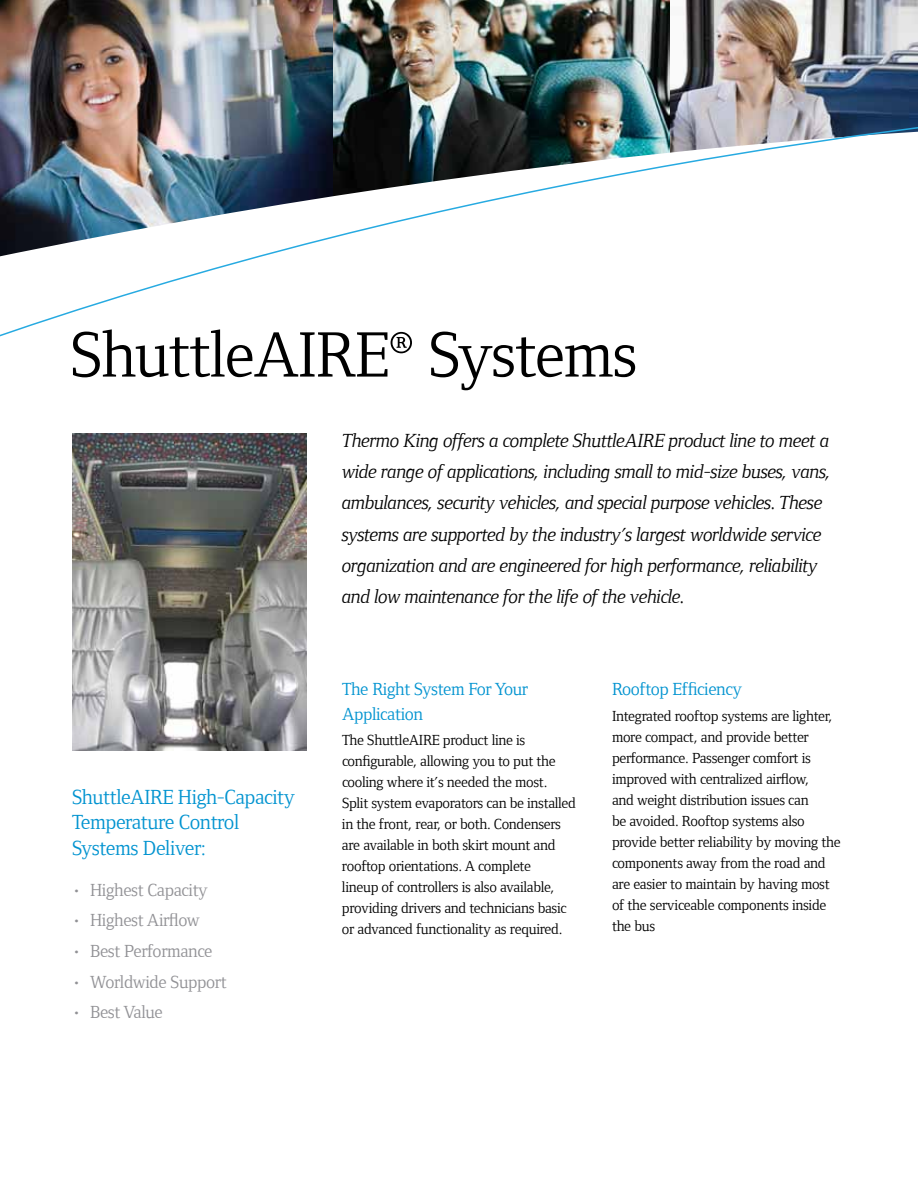
<style>
.page{position:relative;width:918px;height:1188px;background:#fff}
.page>*{position:absolute;margin:0;border:0;box-sizing:border-box;transform-origin:0 0}
.t1{font:66px "Foundry Form Serif Book OSF";letter-spacing:-.02em;color:#000}
.t2{font:21px/25.2px "Foundry Form Serif Book OSF";letter-spacing:-.02em;color:#0093d0}
.t3{font:italic 19.5px/31.2px "Foundry Form Serif";letter-spacing:-.02em;color:#000}
.t4{font:18px "Foundry Form Serif Book OSF";letter-spacing:-.02em;color:#919195}
.t5{font:18px/24.6px "Foundry Form Serif Book OSF";letter-spacing:-.02em;color:#0093d0}
.t6{font:15px/21px "Foundry Form Serif Book OSF";letter-spacing:-.02em;color:#000}
</style>
<div class="page">
<img style="left:683px;top:0;width:235px;height:81px">
<img style="left:0;top:0;width:333px;height:81px">
<img style="left:333px;top:0;width:337px;height:81px">
<img style="left:0;top:81px;width:918px;height:256px">
<img style="left:72px;top:433px;width:234px;height:318px">
<h1 class="t1" style="left:70px;top:318px;width:569px">ShuttleAIRE® Systems</h1>
<h2 class="t2" style="left:72px;top:785px;width:225px">ShuttleAIRE High-Capacity<br>Temperature Control<br>Systems Deliver:</h2>
<p class="t4" style="left:72px;top:880px;width:138px">• Highest Capacity</p>
<p class="t4" style="left:72px;top:910px;width:129px">• Highest Airflow</p>
<p class="t4" style="left:72px;top:941px;width:142px">• Best Performance</p>
<p class="t4" style="left:72px;top:972px;width:156px">• Worldwide Support</p>
<p class="t4" style="left:72px;top:1002px;width:92px">• Best Value</p>
<p class="t3" style="left:342px;top:425px;width:491px">Thermo King offers a complete ShuttleAIRE product line to meet a wide range of applications, including small to mid-size buses, vans, ambulances, security vehicles, and special purpose vehicles. These systems are supported by the industry’s largest worldwide service organization and are engineered for high performance, reliability and low maintenance for the life of the vehicle.</p>
<p class="t5" style="left:342px;top:677px;width:188px">The Right System For Your<br>Application</p>
<p class="t6" style="left:342px;top:730px;width:235px">The ShuttleAIRE product line is configurable, allowing you to put the cooling where it’s needed the most.<br>Split system evaporators can be installed in the front, rear, or both. Condensers are available in both skirt mount and rooftop orientations. A complete<br>lineup of controllers is also available, providing drivers and technicians basic or advanced functionality as required.</p>
<p class="t5" style="left:612px;top:677px;width:132px">Rooftop Efficiency</p>
<p class="t6" style="left:612px;top:705px;width:230px">Integrated rooftop systems are lighter, more compact, and provide better performance. Passenger comfort is improved with centralized airflow,<br>and weight distribution issues can<br>be avoided. Rooftop systems also provide better reliability by moving the components away from the road and are easier to maintain by having most of the serviceable components inside the bus</p>
</div>
